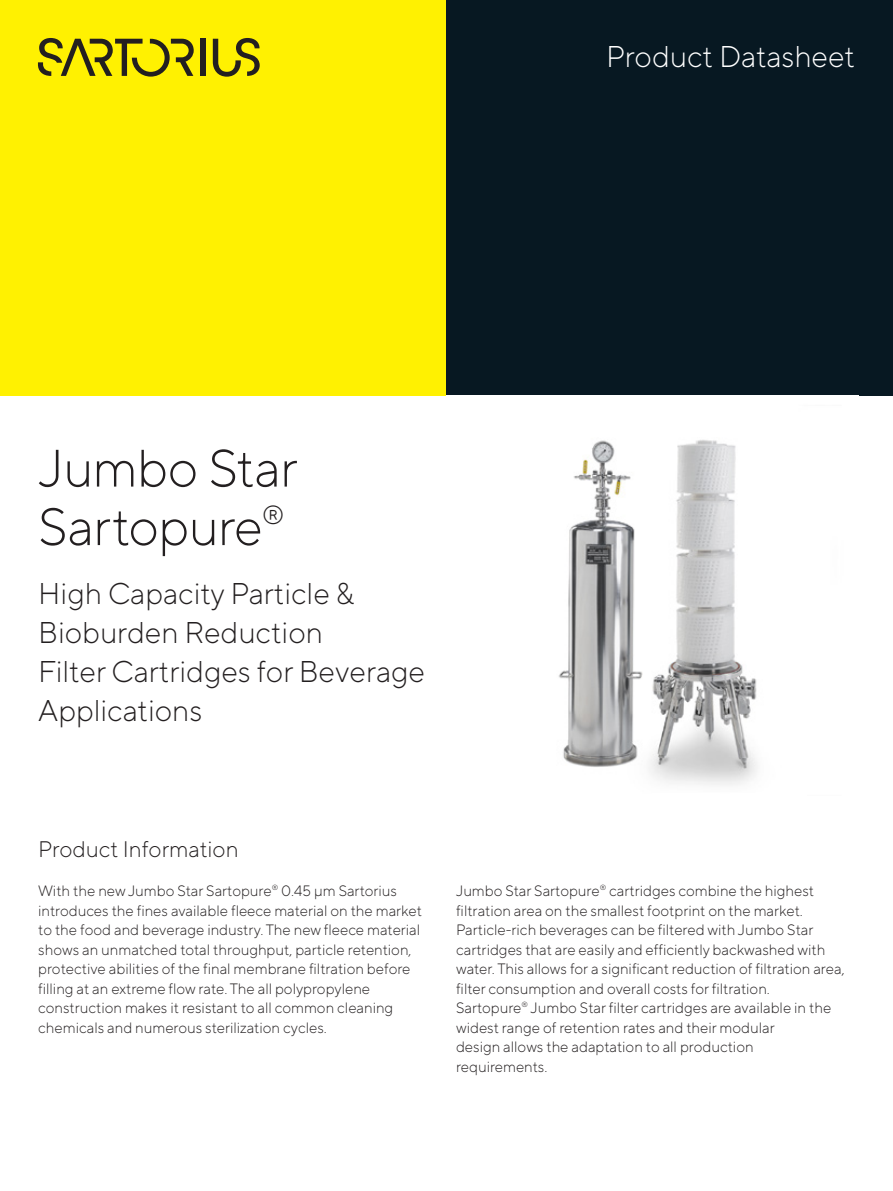
<style>
.page{position:relative;width:893px;height:1191px;background:#fff}
.page>*{position:absolute;margin:0;border:0;box-sizing:border-box;transform-origin:0 0}
.t1{font:300 52.5px/58.5px "TT Norms Pro";letter-spacing:-.015em;color:#231f20}
.t2{font:300 30px/39px "TT Norms Pro";color:#231f20}
.t3{font:300 30px "TT Norms Pro";color:#fff}
.t4{font:300 22.5px "TT Norms Pro";color:#231f20}
.t5{font:300 15px/19.5px "TT Norms Pro";color:#231f20}
</style>
<div class="page">
<div style="left:0;top:0;width:446px;height:395px;background:#fff101"></div>
<div style="left:446px;top:0;width:447px;height:395px;background:#071822"></div>
<img style="left:558px;top:440px;width:199px;height:345px">
<div style="left:200px;top:39px;width:5px;height:37px;background:#231f20"></div>
<svg style="left:213px;top:38px;width:47px;height:39px"></svg>
<svg style="left:38px;top:38px;width:156px;height:39px"></svg>
<h1 class="t1" style="left:38px;top:435px;width:261px">Jumbo Star<br>Sartopure<sup>®</sup></h1>
<h2 class="t2" style="left:38px;top:571px;width:388px">High Capacity Particle &amp;<br>Bioburden Reduction<br>Filter Cartridges for Beverage<br>Applications</h2>
<h2 class="t3" style="left:606px;top:35px;width:250px">Product Datasheet</h2>
<h3 class="t4" style="left:38px;top:833px;width:202px">Product Information</h3>
<p class="t5" style="left:38px;top:880px;width:385px">With the new Jumbo Star Sartopure<sup>®</sup> 0.45 μm Sartorius introduces the fines available fleece material on the market to the food and beverage industry. The new fleece material shows an unmatched total throughput, particle retention, protective abilities of the final membrane filtration before filling at an extreme flow rate. The all polypropylene construction makes it resistant to all common cleaning chemicals and numerous sterilization cycles.</p>
<p class="t5" style="left:456px;top:880px;width:390px">Jumbo Star Sartopure<sup>®</sup> cartridges combine the highest filtration area on the smallest footprint on the market.<br>Particle-rich beverages can be filtered with Jumbo Star cartridges that are easily and efficiently backwashed with water. This allows for a significant reduction of filtration area, filter consumption and overall costs for filtration.<br>Sartopure<sup>®</sup> Jumbo Star filter cartridges are available in the widest range of retention rates and their modular<br>design allows the adaptation to all production requirements.</p>
</div>
